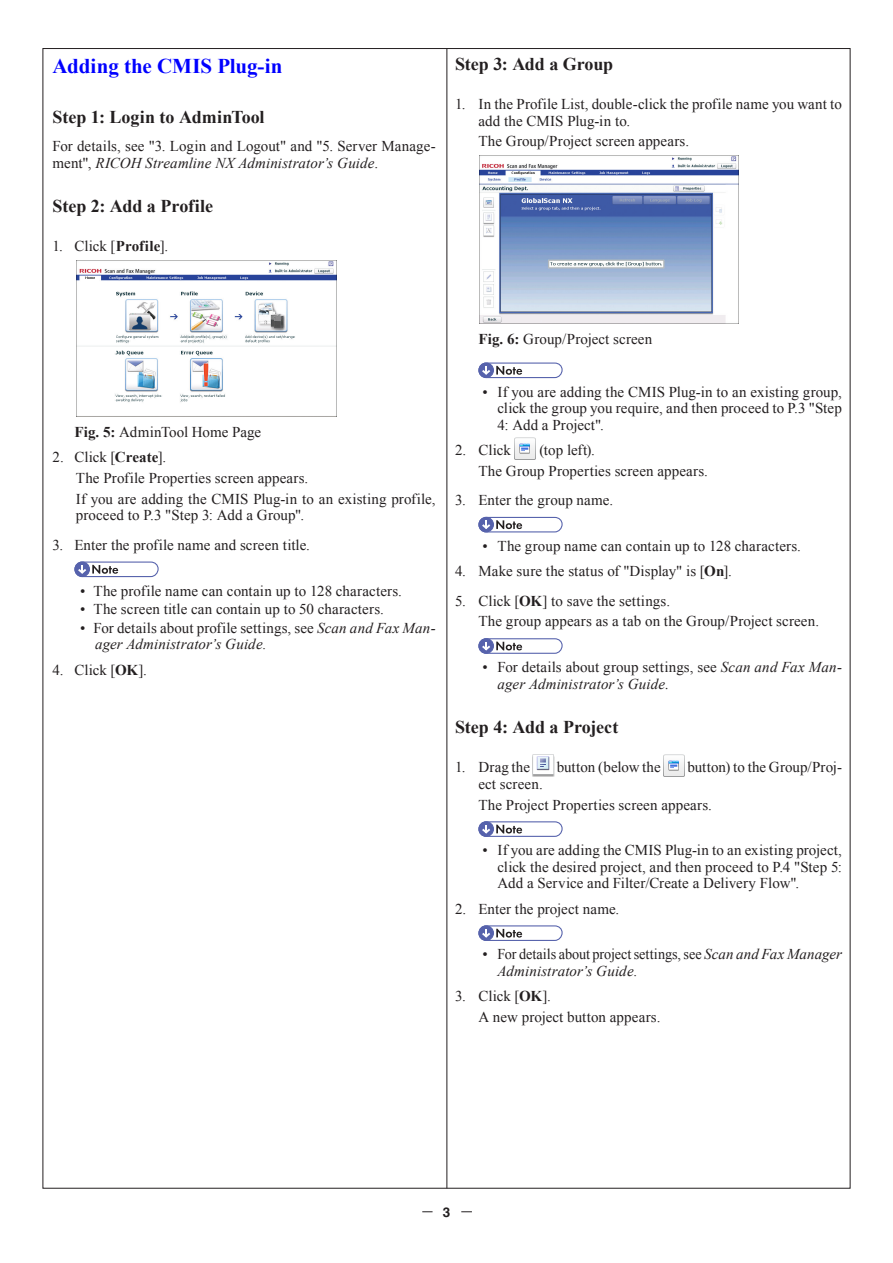
<style>
.page{position:relative;width:893px;height:1263px;background:#fff}
.page>*{position:absolute;margin:0;border:0;box-sizing:border-box;transform-origin:0 0}
.t1{font:700 21px "Times New Roman";letter-spacing:-.005em;color:#00f}
.t2{font:700 18px "Times New Roman";letter-spacing:-.005em;color:#231f20}
.t3{font:15px/16.5px "Times New Roman";letter-spacing:.005em;color:#231f20}
.t4{font:italic 15px/16.5px "Times New Roman";letter-spacing:.01em;color:#231f20}
.s1{font-style:italic}
.s2{font-weight:700}
.s3{font-style:normal}
</style>
<div class="page">
<hr style="left:446px;top:49px;width:1px;height:1139px;background:#231f20">
<img style="left:77px;top:260px;width:259px;height:157px">
<div style="left:74px;top:561px;width:85px;height:16px;border:1px solid #5662ac;border-radius:7px"></div>
<div style="left:75px;top:562px;width:14px;height:14px;background:#5662ac;border-radius:50%"></div>
<div style="left:74px;top:561px;width:16px;height:16px;border:1px solid #5662ac;border-radius:50%"></div>
<svg style="left:78px;top:565px;width:8px;height:9px"></svg>
<svg style="left:92px;top:565px;width:26px;height:9px"></svg>
<img style="left:479px;top:156px;width:259px;height:168px">
<div style="left:478px;top:362px;width:85px;height:16px;border:1px solid #5662ac;border-radius:7px"></div>
<div style="left:479px;top:363px;width:14px;height:14px;background:#5662ac;border-radius:50%"></div>
<div style="left:478px;top:362px;width:16px;height:16px;border:1px solid #5662ac;border-radius:50%"></div>
<svg style="left:482px;top:366px;width:8px;height:9px"></svg>
<svg style="left:496px;top:366px;width:26px;height:9px"></svg>
<img style="left:515px;top:437px;width:21px;height:22px">
<div style="left:478px;top:517px;width:85px;height:15px;border:1px solid #5662ac;border-radius:7px"></div>
<div style="left:479px;top:517px;width:14px;height:15px;background:#5662ac;border-radius:50%"></div>
<div style="left:478px;top:517px;width:16px;height:15px;border:1px solid #5662ac;border-radius:50%"></div>
<svg style="left:482px;top:521px;width:8px;height:8px"></svg>
<svg style="left:496px;top:520px;width:26px;height:9px"></svg>
<div style="left:478px;top:638px;width:85px;height:16px;border:1px solid #5662ac;border-radius:7px"></div>
<div style="left:479px;top:639px;width:14px;height:14px;background:#5662ac;border-radius:50%"></div>
<div style="left:478px;top:638px;width:16px;height:16px;border:1px solid #5662ac;border-radius:50%"></div>
<svg style="left:482px;top:642px;width:8px;height:8px"></svg>
<svg style="left:496px;top:641px;width:26px;height:9px"></svg>
<img style="left:533px;top:754px;width:21px;height:23px">
<img style="left:663px;top:755px;width:22px;height:22px">
<div style="left:478px;top:821px;width:85px;height:16px;border:1px solid #5662ac;border-radius:7px"></div>
<div style="left:479px;top:822px;width:14px;height:14px;background:#5662ac;border-radius:50%"></div>
<div style="left:478px;top:821px;width:16px;height:16px;border:1px solid #5662ac;border-radius:50%"></div>
<svg style="left:482px;top:825px;width:8px;height:8px"></svg>
<svg style="left:496px;top:825px;width:26px;height:8px"></svg>
<div style="left:478px;top:925px;width:85px;height:16px;border:1px solid #5662ac;border-radius:7px"></div>
<div style="left:479px;top:926px;width:14px;height:14px;background:#5662ac;border-radius:50%"></div>
<div style="left:478px;top:925px;width:16px;height:16px;border:1px solid #5662ac;border-radius:50%"></div>
<svg style="left:482px;top:929px;width:8px;height:8px"></svg>
<svg style="left:496px;top:929px;width:26px;height:8px"></svg>
<h1 class="t1" style="left:52px;top:59px;width:231px">Adding the CMIS Plug-in</h1>
<p class="t2" style="left:53px;top:111px;width:213px">Step 1: Login to AdminTool</p>
<p class="t3" style="left:53px;top:139px;width:385px">For details, see "3. Login and Logout" and "5. Server Manage&shy;ment", <span class="s1">RICOH Streamline NX Administrator’s Guide</span>.</p>
<p class="t2" style="left:53px;top:200px;width:162px">Step 2: Add a Profile</p>
<p class="t3" style="left:53px;top:239px;width:117px">1. Click [<span class="s2">Profile</span>].</p>
<p class="t2" style="left:455px;top:58px;width:160px">Step 3: Add a Group</p>
<p class="t3" style="left:478px;top:97px;width:365px;text-indent:-23px">1. In the Profile List, double-click the profile name you want to add the CMIS Plug-in to.</p>
<p class="t3" style="left:478px;top:134px;width:212px">The Group/Project screen appears.</p>
<p class="t3" style="left:74px;top:425px;width:188px"><span class="s2">Fig. 5:</span> AdminTool Home Page</p>
<p class="t3" style="left:76px;top:448px;width:361px;line-height:20.7px;text-indent:-23px">2. Click [<span class="s2">Create</span>].<br>The Profile Properties screen appears.<br>If you are adding the CMIS Plug-in to an existing profile,</p>
<p class="t3" style="left:76px;top:508px;width:230px">proceed to P.3 "Step 3: Add a Group".</p>
<p class="t3" style="left:53px;top:538px;width:259px">3. Enter the profile name and screen title.</p>
<p class="t3" style="left:80px;top:584px;width:323px">• The profile name can contain up to 128 characters.</p>
<p class="t3" style="left:80px;top:602px;width:305px">• The screen title can contain up to 50 characters.</p>
<p class="t4" style="left:95px;top:621px;width:342px;text-indent:-15px"><span class="s3">• For details about profile settings, see</span> Scan and Fax Man&shy;ager Administrator’s Guide<span class="s3">.</span></p>
<p class="t3" style="left:53px;top:663px;width:96px">4. Click [<span class="s2">OK</span>].</p>
<p class="t3" style="left:478px;top:332px;width:175px"><span class="s2">Fig. 6:</span> Group/Project screen</p>
<p class="t3" style="left:497px;top:385px;width:346px;text-align:justify;text-indent:-15px">• If you are adding the CMIS Plug-in to an existing group, click the group you require, and then proceed to P.3 "Step 4: Add a Project".</p>
<p class="t3" style="left:455px;top:443px;width:57px">2. Click</p>
<p class="t3" style="left:478px;top:441px;width:231px;line-height:20.7px;text-indent:61px">(top left).<br>The Group Properties screen appears.</p>
<p class="t3" style="left:455px;top:493px;width:160px">3. Enter the group name.</p>
<p class="t3" style="left:483px;top:539px;width:320px">• The group name can contain up to 128 characters.</p>
<p class="t3" style="left:455px;top:564px;width:278px">4. Make sure the status of "Display" is [<span class="s2">On</span>].</p>
<p class="t3" style="left:478px;top:592px;width:342px;line-height:20.9px;text-indent:-23px">5. Click [<span class="s2">OK</span>] to save the settings.<br>The group appears as a tab on the Group/Project screen.</p>
<p class="t4" style="left:498px;top:660px;width:346px;text-indent:-15px"><span class="s3">• For details about group settings, see</span> Scan and Fax Man&shy;ager Administrator’s Guide.</p>
<p class="t2" style="left:455px;top:721px;width:165px">Step 4: Add a Project</p>
<p class="t3" style="left:455px;top:760px;width:77px">1. Drag the</p>
<p class="t3" style="left:557px;top:760px;width:106px">button (below the</p>
<p class="t3" style="left:687px;top:760px;width:156px">button) to the Group/Proj-</p>
<p class="t3" style="left:478px;top:775px;width:235px;line-height:20.9px">ect screen.<br>The Project Properties screen appears.</p>
<p class="t3" style="left:497px;top:843px;width:346px;text-align:justify;text-indent:-15px">• If you are adding the CMIS Plug-in to an existing project, click the desired project, and then proceed to P.4 "Step 5:<br>Add a Service and Filter/Create a Delivery Flow".</p>
<p class="t3" style="left:455px;top:902px;width:166px">2. Enter the project name.</p>
<p class="t4" style="left:497px;top:947px;width:346px;text-indent:-15px"><span class="s3">• For details about project settings, see</span> Scan and Fax Manager<br>Administrator’s Guide<span class="s3">.</span></p>
<p class="t3" style="left:478px;top:987px;width:184px;line-height:20.7px;text-indent:-23px">3. Click [<span class="s2">OK</span>].<br>A new project button appears.</p>
</div>
